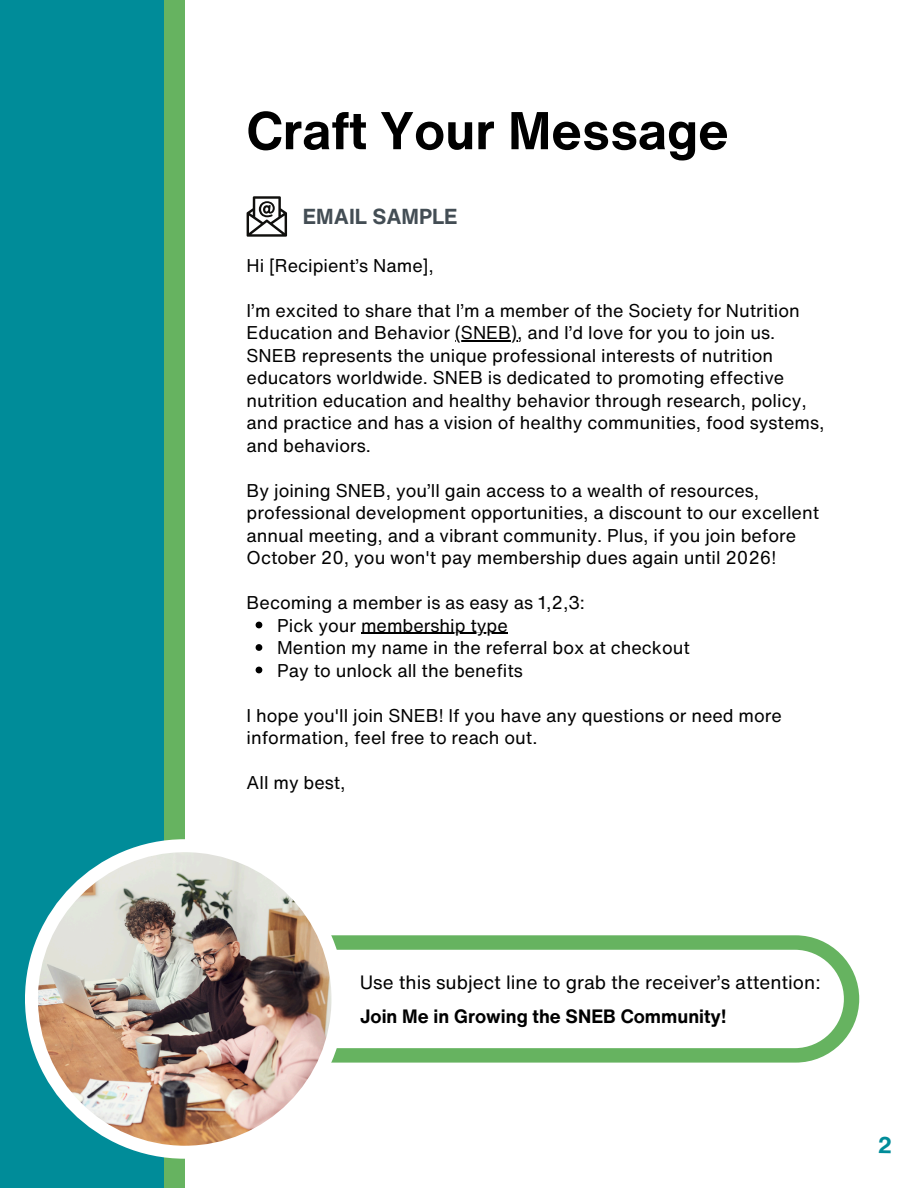
<style>
.page{position:relative;width:918px;height:1188px;background:#fff}
.page>*{position:absolute;margin:0;border:0;box-sizing:border-box;transform-origin:0 0}
.t1{font:700 52.2px "Helvetica Now Text";color:#000}
.t2{font:700 21.15px "Helvetica Now Text";color:#434d54}
.t3{font:18.9px "Helvetica Now Text";color:#000}
.t4{font:700 18.9px "Helvetica Now Text";color:#000}
.t5{font:18px/22.5px "Helvetica Now Text";color:#000}
</style>
<div class="page">
<svg style="left:343px;top:935px;width:517px;height:128px;fill:#66b360"></svg>
<svg style="left:343px;top:950px;width:501px;height:98px"></svg>
<div style="left:0;top:0;width:185px;height:1188px;background:#66b360"></div>
<div style="left:0;top:0;width:164px;height:1188px;background:#008c99"></div>
<div style="left:25px;top:839px;width:319px;height:320px;background:#fff;border-radius:50%"></div>
<img style="left:38px;top:852px;width:293px;height:294px;border-radius:50%">
<hr style="left:455px;top:340px;width:62px;height:1px;background:#000">
<svg style="left:256px;top:622px;width:6px;height:6px"></svg>
<hr style="left:361px;top:633px;width:147px;height:1px;background:#000">
<svg style="left:256px;top:644px;width:6px;height:7px"></svg>
<svg style="left:256px;top:667px;width:6px;height:6px"></svg>
<svg style="left:247px;top:196px;width:40px;height:41px"></svg>
<p class="t1" style="left:247px;top:91px;width:484px">Craft Your Message</p>
<p class="t2" style="left:303px;top:200px;width:156px">EMAIL SAMPLE</p>
<p class="t5" style="left:247px;top:254px;width:189px">Hi [Recipient’s Name],</p>
<h2 class="t5" style="left:247px;top:299px;width:555px">I’m excited to share that I’m a member of the Society for Nutrition<br>Education and Behavior (SNEB), and I’d love for you to join us.</h2>
<p class="t5" style="left:247px;top:344px;width:579px">SNEB represents the unique professional interests of nutrition educators worldwide. SNEB is dedicated to promoting effective nutrition education and healthy behavior through research, policy, and practice and has a vision of healthy communities, food systems, and behaviors.</p>
<p class="t5" style="left:247px;top:479px;width:574px">By joining SNEB, you’ll gain access to a wealth of resources, professional development opportunities, a discount to our excellent</p>
<p class="t5" style="left:247px;top:524px;width:551px">annual meeting, and a vibrant community. Plus, if you join before<br>October 20, you won't pay membership dues again until 2026!</p>
<p class="t5" style="left:277px;top:591px;width:309px;text-indent:-31px">Becoming a member is as easy as 1,2,3:<br>Pick your membership type</p>
<p class="t5" style="left:277px;top:636px;width:414px">Mention my name in the referral box at checkout</p>
<p class="t5" style="left:277px;top:659px;width:247px">Pay to unlock all the benefits</p>
<p class="t5" style="left:247px;top:704px;width:537px">I hope you'll join SNEB! If you have any questions or need more information, feel free to reach out.</p>
<p class="t5" style="left:247px;top:771px;width:101px">All my best,</p>
<p class="t3" style="left:360px;top:968px;width:462px">Use this subject line to grab the receiver’s attention:</p>
<p class="t4" style="left:360px;top:1002px;width:368px">Join Me in Growing the SNEB Community!</p>
</div>
